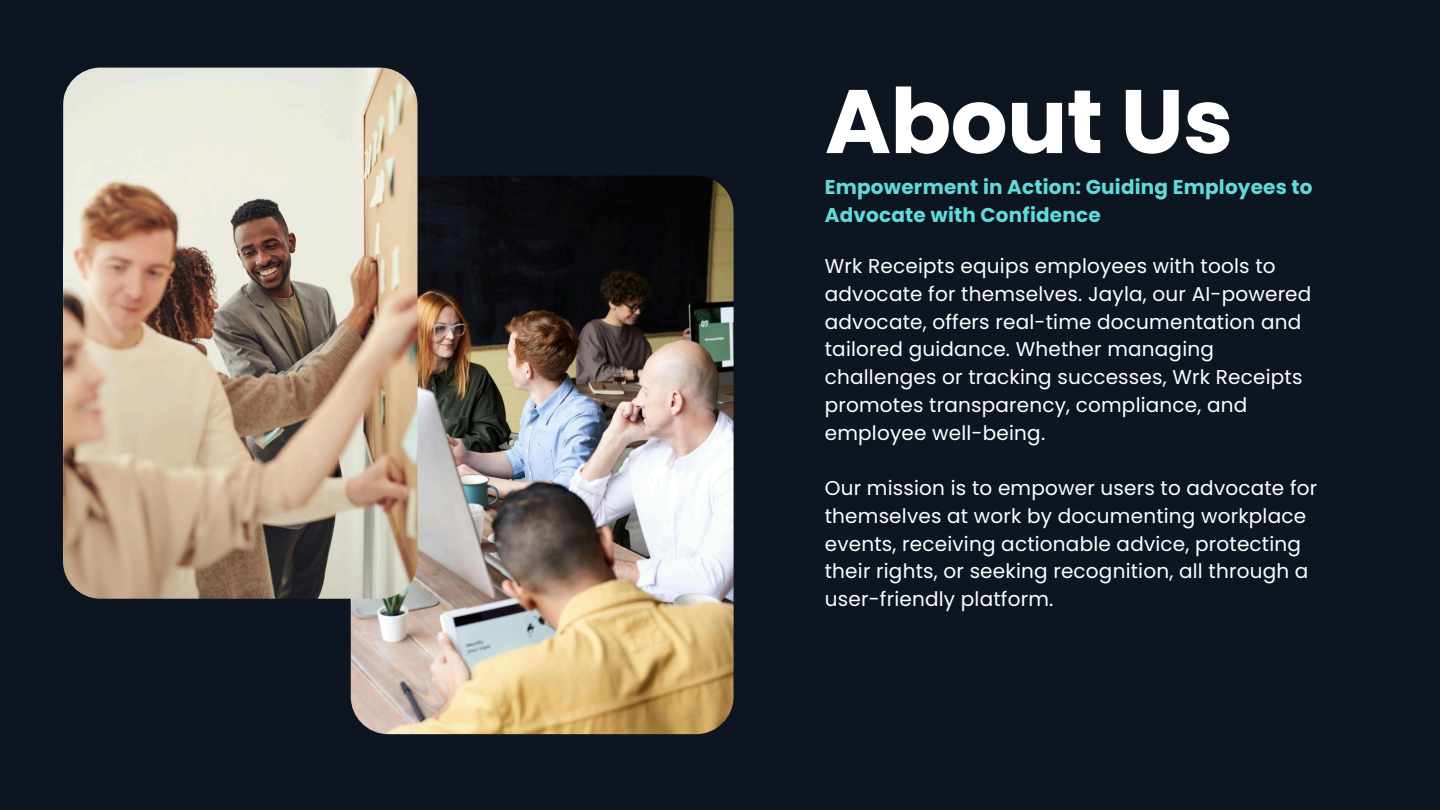
<style>
.page{position:relative;width:1440px;height:810px;background:#0d1520}
.page>*{position:absolute;margin:0;border:0;box-sizing:border-box;transform-origin:0 0}
.t1{font:700 90px "Poppins";letter-spacing:-.01em;color:#fff}
.t2{font:20px/27.8px "Poppins";letter-spacing:.01em;color:#fff}
.t3{font:700 20px/27.8px "Poppins";letter-spacing:.01em;color:#61dadc}
</style>
<div class="page">
<img style="left:351px;top:176px;width:382px;height:558px;border-radius:37px">
<img style="left:63px;top:68px;width:355px;height:531px;border-radius:38px">
<h1 class="t1" style="left:825px;top:59px;width:410px">About Us</h1>
<h2 class="t3" style="left:825px;top:173px;width:489px">Empowerment in Action: Guiding Employees to<br>Advocate with Confidence</h2>
<p class="t2" style="left:825px;top:252px;width:488px">Wrk Receipts equips employees with tools to advocate for themselves. Jayla, our AI-powered advocate, offers real-time documentation and tailored guidance. Whether managing challenges or tracking successes, Wrk Receipts promotes transparency, compliance, and employee well-being.</p>
<p class="t2" style="left:825px;top:474px;width:494px">Our mission is to empower users to advocate for themselves at work by documenting workplace events, receiving actionable advice, protecting their rights, or seeking recognition, all through a user-friendly platform.</p>
</div>
